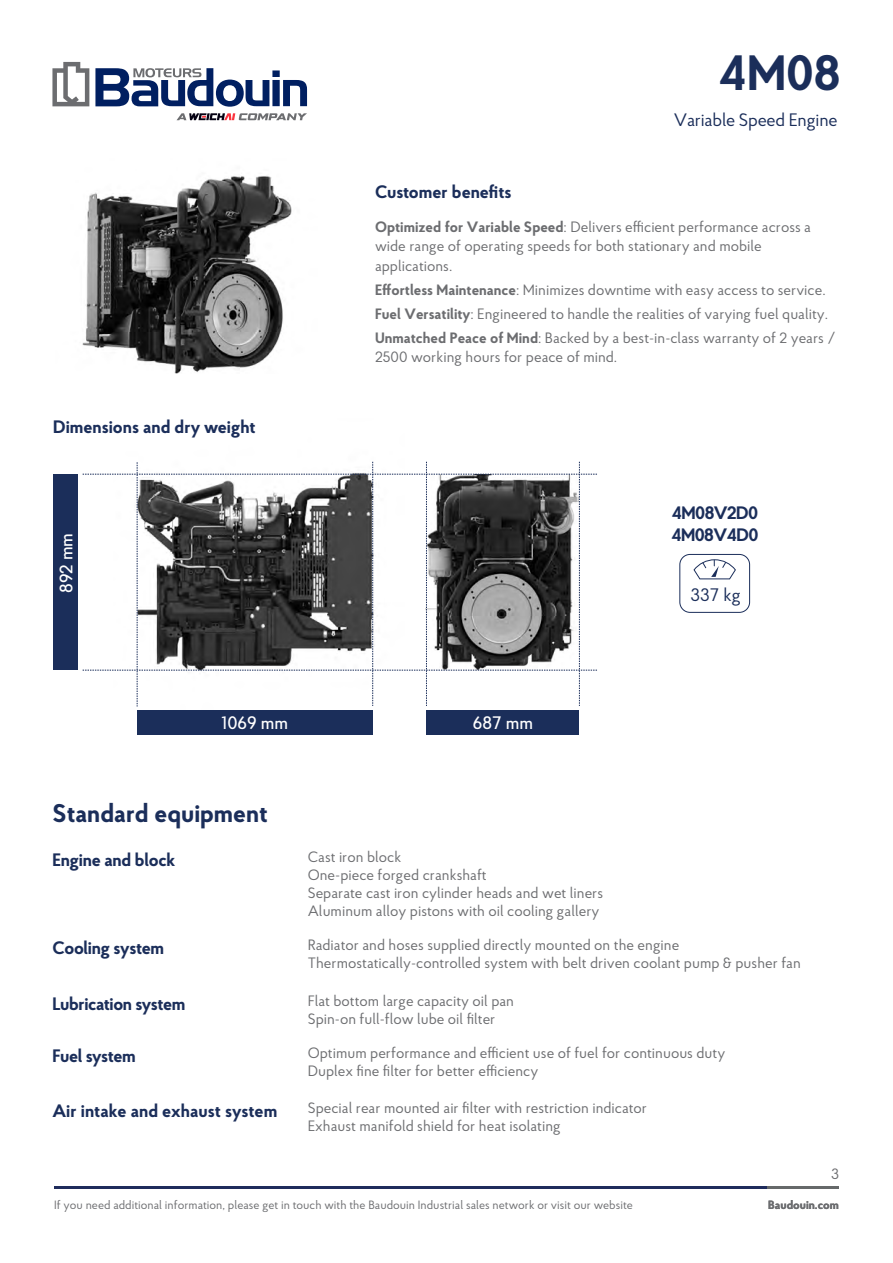
<style>
.page{position:relative;width:893px;height:1263px;background:#fff}
.page>*{position:absolute;margin:0;border:0;box-sizing:border-box;transform-origin:0 0}
.t1{font:700 49.5px "Proba Pro";color:#1b2e5a}
.t2{font:700 25.5px "Proba Pro";color:#1b2e5a}
.t3{font:700 18px/22px "Proba Pro";letter-spacing:-.015em;color:#1b2e5a}
.t4{font:18px "Proba Pro";letter-spacing:-.015em;color:#1b2e5a}
.t5{font:500 18px "Proba Pro";color:#fff}
.t6{font:15px/18px "Proba Pro";color:#6c6d70}
.t7{font:12px "Proba Pro";color:#6c6d70}
.t8{font:700 12px "Proba Pro";color:#6c6d70}
.s1{font-weight:700}
</style>
<div class="page">
<svg style="left:95px;top:68px;width:212px;height:39px"></svg>
<svg style="left:52px;top:62px;width:37px;height:44px"></svg>
<svg style="left:177px;top:113px;width:130px;height:7px"></svg>
<img style="left:82px;top:175px;width:210px;height:199px">
<hr style="left:54px;top:1186px;width:715px;height:3px;background:#1f2c5c">
<hr style="left:768px;top:1186px;width:71px;height:3px;background:#66696a">
<div style="left:426px;top:710px;width:153px;height:25px;background:#1b2e5a"></div>
<div style="left:54px;top:474px;width:24px;height:196px;background:#1b2e5a"></div>
<div style="left:679px;top:554px;width:71px;height:59px;border:1px solid #1b2e5a;border-radius:10px"></div>
<svg style="left:693px;top:559px;width:43px;height:21px"></svg>
<div style="left:137px;top:710px;width:236px;height:25px;background:#1b2e5a"></div>
<svg style="left:83px;top:462px;width:514px;height:244px"></svg>
<h1 class="t1" style="left:719px;top:39px;width:123px">4M08</h1>
<p class="t4" style="left:674px;top:108px;width:165px">Variable Speed Engine</p>
<p class="t3" style="left:53px;top:415px;width:204px">Dimensions and dry weight</p>
<p class="t5" style="left:54px;top:593px;width:62px;rotate:-90deg">892 mm</p>
<p class="t3" style="left:375px;top:180px;width:138px">Customer benefits</p>
<p class="t6" style="left:375px;top:216px;width:438px;line-height:19.5px"><span class="s1">Optimized for Variable Speed</span>: Delivers efficient performance across a wide range of operating speeds for both stationary and mobile applications.</p>
<p class="t6" style="left:375px;top:277px;width:462px;line-height:24px"><span class="s1">Effortless Maintenance</span>: Minimizes downtime with easy access to service.<br><span class="s1">Fuel Versatility</span>: Engineered to handle the realities of varying fuel quality.<br><span class="s1">Unmatched Peace of Mind</span>: Backed by a best-in-class warranty of 2 years /</p>
<p class="t6" style="left:375px;top:348px;width:244px">2500 working hours for peace of mind.</p>
<p class="t3" style="left:671px;top:501px;width:89px">4M08V2D0<br>4M08V4D0</p>
<p class="t4" style="left:690px;top:583px;width:52px">337 kg</p>
<p class="t5" style="left:221px;top:710px;width:68px">1069 mm</p>
<p class="t5" style="left:473px;top:710px;width:62px">687 mm</p>
<h2 class="t2" style="left:52px;top:796px;width:217px">Standard equipment</h2>
<p class="t3" style="left:52px;top:848px;width:124px">Engine and block</p>
<p class="t3" style="left:52px;top:936px;width:113px">Cooling system</p>
<p class="t3" style="left:52px;top:992px;width:135px">Lubrication system</p>
<p class="t6" style="left:308px;top:848px;width:297px">Cast iron block<br>One-piece forged crankshaft<br>Separate cast iron cylinder heads and wet liners Aluminum alloy pistons with oil cooling gallery</p>
<p class="t6" style="left:308px;top:935px;width:495px">Radiator and hoses supplied directly mounted on the engine<br>Thermostatically-controlled system with belt driven coolant pump &amp; pusher fan</p>
<p class="t6" style="left:308px;top:991px;width:208px">Flat bottom large capacity oil pan<br>Spin-on full-flow lube oil filter</p>
<p class="t3" style="left:52px;top:1044px;width:85px">Fuel system</p>
<p class="t6" style="left:308px;top:1043px;width:419px">Optimum performance and efficient use of fuel for continuous duty<br>Duplex fine filter for better efficiency</p>
<p class="t6" style="left:308px;top:1098px;width:341px">Special rear mounted air filter with restriction indicator<br>Exhaust manifold shield for heat isolating</p>
<p class="t3" style="left:52px;top:1099px;width:226px">Air intake and exhaust system</p>
<p class="t7" style="left:54px;top:1197px;width:580px">If you need additional information, please get in touch with the Baudouin Industrial sales network or visit our website</p>
<p class="t6" style="left:831px;top:1164px;width:9px">3</p>
<p class="t8" style="left:768px;top:1197px;width:72px">Baudouin.com</p>
</div>
